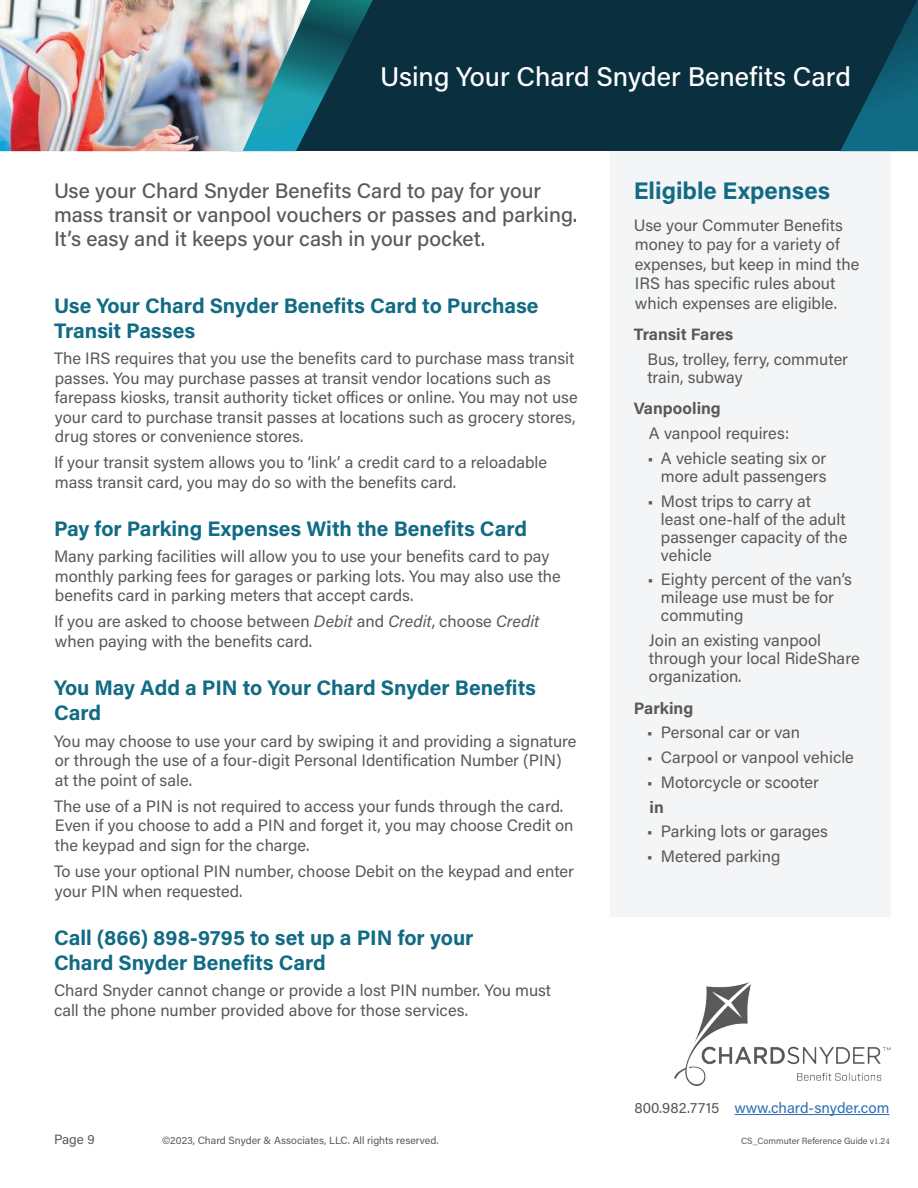
<style>
.page{position:relative;width:918px;height:1188px;background:#fff}
.page>*{position:absolute;margin:0;border:0;box-sizing:border-box;transform-origin:0 0}
.t1{font:500 27px "Acumin Pro";color:#fff}
.t2{font:700 24px "Acumin Pro";color:#116b84}
.t3{font:700 21px/25.2px "Acumin Pro";color:#116b84}
.t4{font:500 21px/24px "Acumin Pro";color:#595959}
.t5{font:16.5px/19.5px "Acumin Pro";color:#595959}
.t6{font:700 16.5px "Acumin Pro";color:#595959}
.t7{font:15px "Acumin Pro";color:#2b6db6}
.t8{font:13.5px "Acumin Pro";color:#595959}
.t9{font:10.5px "Acumin Pro";color:#57585a}
.t10{font:9px "Acumin Pro";color:#57585a}
.s1{font-style:italic}
.s2{color:#595959}
.s3{font-family:"Minion Pro"}
</style>
<div class="page">
<div style="left:611px;top:135px;width:280px;height:782px;background:#f4f5f6"></div>
<div style="left:0;top:0;width:918px;height:151px;background:#0a303f"></div>
<svg style="left:840px;top:0;width:78px;height:151px"></svg>
<svg style="left:311px;top:0;width:62px;height:121px"></svg>
<hr style="left:735px;top:1114px;width:154px;height:1px;background:#2b6db6">
<img style="left:675px;top:983px;width:216px;height:103px">
<img style="left:0;top:0;width:311px;height:151px">
<h1 class="t1" style="left:380px;top:57px;width:472px">Using Your Chard Snyder Benefits Card</h1>
<p class="t4" style="left:54px;top:178px;width:525px">Use your Chard Snyder Benefits Card to pay for your mass transit or vanpool vouchers or passes and parking.<br>It’s easy and it keeps your cash in your pocket.</p>
<p class="t3" style="left:54px;top:292px;width:486px">Use Your Chard Snyder Benefits Card to Purchase<br>Transit Passes</p>
<p class="t5" style="left:54px;top:348px;width:525px">The IRS requires that you use the benefits card to purchase mass transit passes. You may purchase passes at transit vendor locations such as farepass kiosks, transit authority ticket offices or online. You may not use your card to purchase transit passes at locations such as grocery stores, drug stores or convenience stores.</p>
<p class="t5" style="left:54px;top:452px;width:495px">If your transit system allows you to ‘link’ a credit card to a reloadable mass transit card, you may do so with the benefits card.</p>
<p class="t3" style="left:54px;top:515px;width:475px">Pay for Parking Expenses With the Benefits Card</p>
<p class="t5" style="left:54px;top:546px;width:508px">Many parking facilities will allow you to use your benefits card to pay monthly parking fees for garages or parking lots. You may also use the benefits card in parking meters that accept cards.</p>
<p class="t5" style="left:54px;top:611px;width:487px">If you are asked to choose between <span class="s1">Debit</span> and <span class="s1">Credit</span>, choose <span class="s1">Credit </span>when paying with the benefits card.</p>
<p class="t3" style="left:54px;top:674px;width:484px">You May Add a PIN to Your Chard Snyder Benefits<br>Card</p>
<p class="t5" style="left:54px;top:730px;width:524px">You may choose to use your card by swiping it and providing a signature or through the use of a four-digit Personal Identification Number (PIN) at the point of sale.</p>
<p class="t5" style="left:54px;top:796px;width:521px">The use of a PIN is not required to access your funds through the card.<br>Even if you choose to add a PIN and forget it, you may choose Credit on the keypad and sign for the charge.</p>
<p class="t5" style="left:54px;top:861px;width:522px">To use your optional PIN number, choose Debit on the keypad and enter your PIN when requested.</p>
<p class="t3" style="left:54px;top:924px;width:421px">Call (866) 898-9795 to set up a PIN for your<br>Chard Snyder Benefits Card</p>
<p class="t5" style="left:54px;top:980px;width:499px">Chard Snyder cannot change or provide a lost PIN number. You must call the phone number provided above for those services.</p>
<h2 class="t2" style="left:634px;top:174px;width:198px">Eligible Expenses</h2>
<p class="t5" style="left:634px;top:214px;width:227px">Use your Commuter Benefits money to pay for a variety of expenses, but keep in mind the<br>IRS has specific rules about which expenses are eligible.</p>
<p class="t6" style="left:634px;top:323px;width:101px">Transit Fares</p>
<p class="t5" style="left:647px;top:349px;width:202px;line-height:18px">Bus, trolley, ferry, commuter train, subway</p>
<p class="t6" style="left:634px;top:397px;width:88px">Vanpooling</p>
<p class="t5" style="left:649px;top:423px;width:142px">A vanpool requires:</p>
<p class="t5" style="left:647px;top:448px;width:181px;line-height:18px;text-align:right">• A vehicle seating six or more adult passengers</p>
<p class="t5" style="left:661px;top:491px;width:188px;line-height:18px;text-indent:-13px">• Most trips to carry at least one-half of the adult passenger capacity of the vehicle</p>
<p class="t5" style="left:661px;top:570px;width:193px;line-height:18px;text-indent:-13px">• Eighty percent of the van’s mileage use must be for commuting</p>
<p class="t5" style="left:649px;top:631px;width:212px;line-height:18px">Join an existing vanpool through your local RideShare organization.</p>
<p class="t6" style="left:634px;top:696px;width:61px">Parking</p>
<p class="t5" style="left:647px;top:722px;width:155px">• Personal car or van</p>
<p class="t5" style="left:647px;top:747px;width:209px">• Carpool or vanpool vehicle</p>
<p class="t5" style="left:647px;top:772px;width:174px">• Motorcycle or scooter</p>
<p class="t6" style="left:650px;top:795px;width:16px">in</p>
<p class="t5" style="left:647px;top:821px;width:183px">• Parking lots or garages</p>
<p class="t5" style="left:647px;top:846px;width:135px">• Metered parking</p>
<p class="t7" style="left:634px;top:1097px;width:256px"><span class="s2">800.982.7715</span> www.chard-snyder.com</p>
<p class="t8" style="left:54px;top:1130px;width:42px">Page 9</p>
<p class="t9" style="left:162px;top:1133px;width:278px">©2023, Chard Snyder &amp; Associates, LLC. All rights reserved.</p>
<p class="t10" style="left:741px;top:1134px;width:150px">CS_Commuter Reference Guide v<span class="s3">1.</span>2<span class="s3">4</span></p>
</div>
